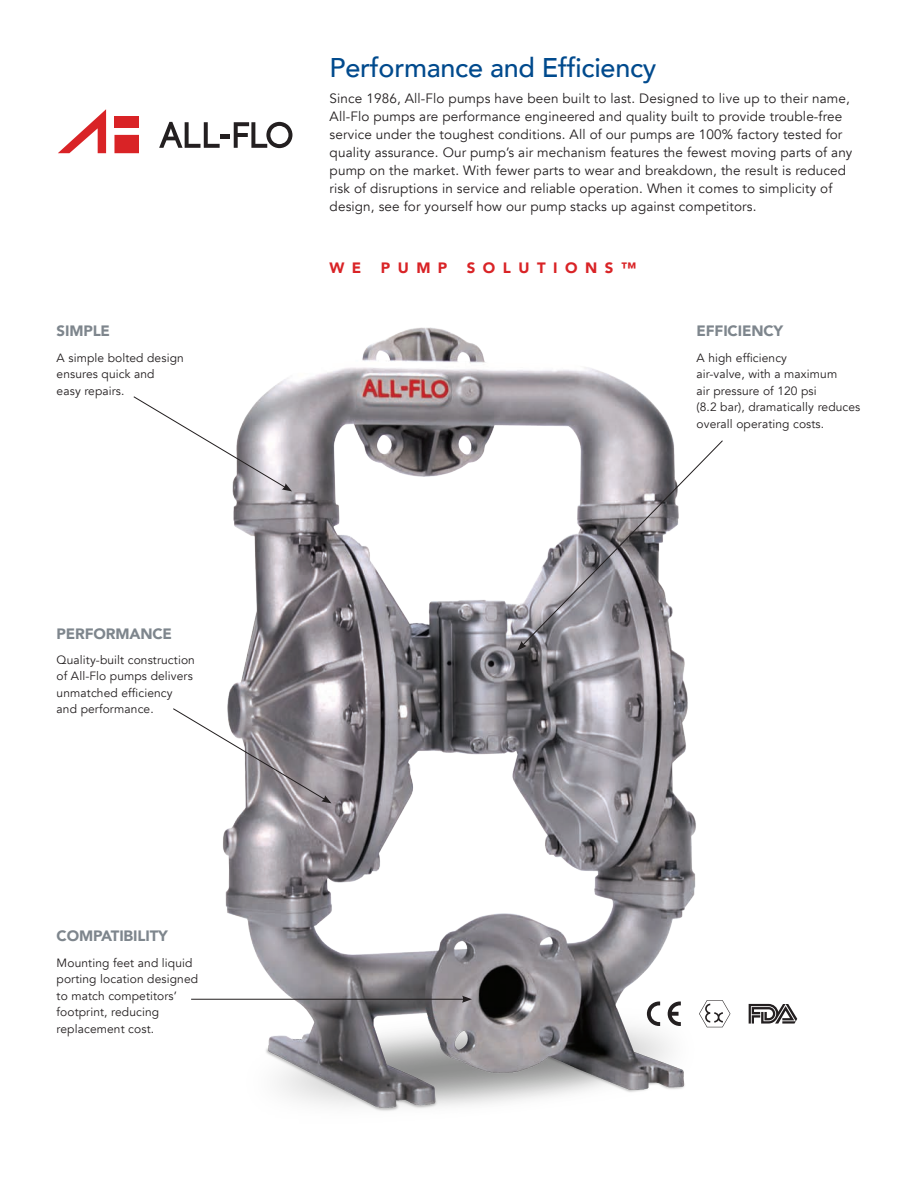
<style>
.page{position:relative;width:918px;height:1188px;background:#fff}
.page>*{position:absolute;margin:0;border:0;box-sizing:border-box;transform-origin:0 0}
.t1{font:500 27px "Avenir";letter-spacing:-.01em;color:#004a8d}
.t2{font:900 15px "Avenir";letter-spacing:-.01em;color:#7e868d}
.t3{font:900 15px "Avenir";letter-spacing:.5em;color:#d92326}
.Body_Text{font:13.5px/18px "Avenir";letter-spacing:.01em;color:#231f20}
.Body_Text-2{font:12px/16.5px "Avenir";letter-spacing:.01em;color:#231f20}
</style>
<div class="page">
<svg style="left:58px;top:109px;width:48px;height:44px"></svg>
<div style="left:114px;top:116px;width:25px;height:11px;background:#d92326"></div>
<svg style="left:114px;top:135px;width:25px;height:18px"></svg>
<svg style="left:159px;top:122px;width:61px;height:26px"></svg>
<svg style="left:234px;top:122px;width:58px;height:26px"></svg>
<hr style="left:220px;top:134px;width:10px;height:4px;background:#231f20">
<img style="left:206px;top:327px;width:525px;height:784px">
<svg style="left:699px;top:1000px;width:31px;height:27px"></svg>
<svg style="left:647px;top:1001px;width:13px;height:25px"></svg>
<svg style="left:668px;top:1001px;width:13px;height:25px"></svg>
<svg style="left:749px;top:1004px;width:48px;height:20px"></svg>
<svg style="left:133px;top:395px;width:159px;height:96px"></svg>
<svg style="left:517px;top:439px;width:207px;height:211px"></svg>
<svg style="left:173px;top:707px;width:159px;height:96px"></svg>
<hr style="left:191px;top:999px;width:273px;height:1px;background:#231f20">
<svg style="left:462px;top:996px;width:10px;height:7px"></svg>
<p class="t2" style="left:57px;top:318px;width:55px">SIMPLE</p>
<p class="Body_Text-2" style="left:57px;top:349px;width:129px">A simple bolted design ensures quick and<br>easy repairs.</p>
<p class="t2" style="left:57px;top:621px;width:117px">PERFORMANCE</p>
<p class="Body_Text-2" style="left:57px;top:652px;width:140px">Quality-built construction of All-Flo pumps delivers unmatched efficiency and performance.</p>
<p class="t2" style="left:57px;top:923px;width:113px">COMPATIBILITY</p>
<p class="Body_Text-2" style="left:57px;top:954px;width:143px">Mounting feet and liquid porting location designed to match competitors’ footprint, reducing replacement cost.</p>
<p class="t1" style="left:330px;top:44px;width:328px">Performance and Efficiency</p>
<p class="Body_Text" style="left:330px;top:90px;width:524px">Since 1986, All-Flo pumps have been built to last. Designed to live up to their name, All-Flo pumps are performance engineered and quality built to provide trouble-free service under the toughest conditions. All of our pumps are 100% factory tested for quality assurance. Our pump’s air mechanism features the fewest moving parts of any pump on the market. With fewer parts to wear and breakdown, the result is reduced risk of disruptions in service and reliable operation. When it comes to simplicity of design, see for yourself how our pump stacks up against competitors.</p>
<p class="t3" style="left:329px;top:255px;width:33px">W E</p>
<p class="t3" style="left:381px;top:255px;width:68px">PUMP</p>
<p class="t3" style="left:467px;top:255px;width:171px">SOLUTIONS™</p>
<p class="t2" style="left:697px;top:318px;width:88px">EFFICIENCY</p>
<p class="Body_Text-2" style="left:697px;top:349px;width:165px">A high efficiency<br>air-valve, with a maximum<br>air pressure of 120 psi<br>(8.2 bar), dramatically reduces overall operating costs.</p>
</div>
